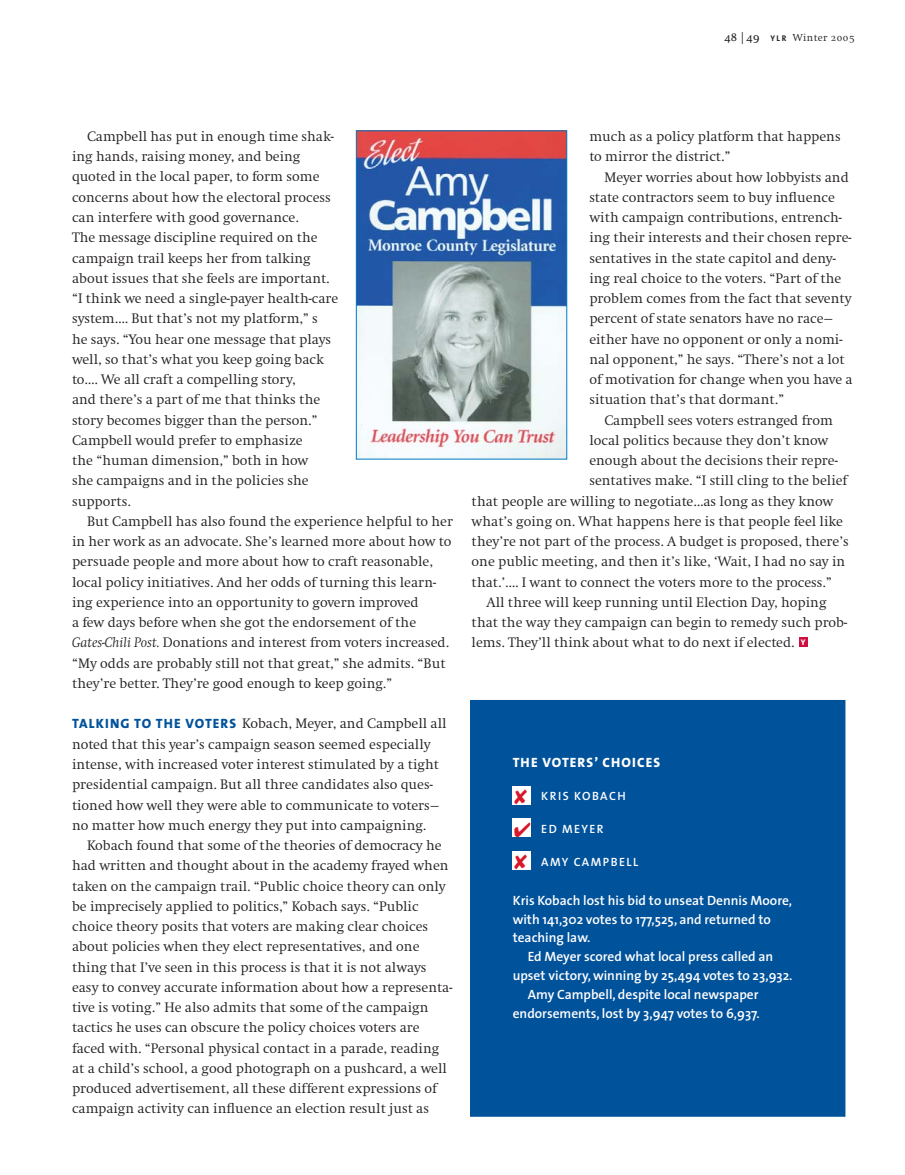
<style>
.page{position:relative;width:905px;height:1175px;background:#fff}
.page>*{position:absolute;margin:0;border:0;box-sizing:border-box;transform-origin:0 0}
.t1{font:20.4px/32.2px "Zapf Dingbats";color:#d71829}
.t2{font:14.25px/20.2px "Swiftrmlaw";color:#231f20}
.t3{font:600 13.5px/18.8px "The Sans";color:#fff}
.t4{font:800 13.5px "The Sans";letter-spacing:.085em;color:#fff}
.t5{font:600 12px "The Sans";letter-spacing:.12em;color:#fff}
.t6{font:10.5px "Swiftrmlaw";letter-spacing:.04em;color:#231f20}
.t7{font:8.1px "The Sans Extra Bold Caps";color:#fff}
.s1{font-family:"Swift SC";font-size:12px}
.s2{font-family:"Swift";font-weight:300;font-size:12px}
.s3{font-family:"The Sans";font-weight:700;font-size:8.25px}
.s4{font-family:"Swifitlaw"}
.s5{font-family:"The Sans Extra Bold Caps";font-size:13.5px;color:#00529b}
</style>
<div class="page">
<img style="left:358px;top:133px;width:207px;height:324px">
<div style="left:356px;top:131px;width:211px;height:328px;border:1px solid #007dc5"></div>
<div style="left:470px;top:700px;width:374px;height:416px;background:#00529b"></div>
<div style="left:470px;top:700px;width:375px;height:416px;border:1px solid #00529b"></div>
<div style="left:512px;top:786px;width:18px;height:19px;background:#fff"></div>
<div style="left:512px;top:817px;width:18px;height:19px;background:#fff"></div>
<div style="left:512px;top:850px;width:18px;height:19px;background:#fff"></div>
<div style="left:798px;top:637px;width:9px;height:9px;background:#ce1041"></div>
<p class="t6" style="left:724px;top:34px;width:131px"><span class="s1">48</span> <span class="s2">|</span><span class="s1">49</span> <span class="s3">YLR</span> Winter 2005</p>
<p class="t2" style="left:72px;top:127px;width:268px;text-indent:15px">Campbell has put in enough time shak&shy;ing hands, raising money, and being quoted in the local paper, to form some concerns about how the electoral process can interfere with good governance.<br>The message discipline required on the campaign trail keeps her from talking about issues that she feels are important. “I think we need a single-payer health-care system.... But that’s not my platform,” s<br>he says. “You hear one message that plays well, so that’s what you keep going back to.... We all craft a compelling story,<br>and there’s a part of me that thinks the story becomes bigger than the person.” Campbell would prefer to emphasize<br>the “human dimension,” both in how<br>she campaigns and in the policies she supports.</p>
<p class="t2" style="left:72px;top:512px;width:382px;text-indent:15px">But Campbell has also found the experience helpful to her in her work as an advocate. She’s learned more about how to persuade people and more about how to craft reasonable, local policy initiatives. And her odds of turning this learn&shy;ing experience into an opportunity to govern improved<br>a few days before when she got the endorsement of the <span class="s4">Gates-Chili Post.</span> Donations and interest from voters increased. “My odds are probably still not that great,” she admits. “But they’re better. They’re good enough to keep going.”</p>
<p class="t2" style="left:72px;top:715px;width:376px"><span class="s5">TALKING TO THE VOTERS</span> Kobach, Meyer, and Campbell all noted that this year’s campaign season seemed especially intense, with increased voter interest stimulated by a tight presidential campaign. But all three candidates also ques&shy;tioned how well they were able to communicate to voters— no matter how much energy they put into campaigning.</p>
<p class="t2" style="left:72px;top:836px;width:382px;text-indent:15px">Kobach found that some of the theories of democracy he had written and thought about in the academy frayed when taken on the campaign trail. “Public choice theory can only be imprecisely applied to politics,” Kobach says. “Public choice theory posits that voters are making clear choices about policies when they elect representatives, and one thing that I’ve seen in this process is that it is not always easy to convey accurate information about how a representa&shy;tive is voting.” He also admits that some of the campaign tactics he uses can obscure the policy choices voters are faced with. “Personal physical contact in a parade, reading at a child’s school, a good photograph on a pushcard, a well produced advertisement, all these different expressions of campaign activity can influence an election result just as</p>
<p class="t2" style="left:589px;top:127px;width:253px">much as a policy platform that happens to mirror the district.”</p>
<p class="t2" style="left:589px;top:168px;width:265px;text-indent:15px">Meyer worries about how lobbyists and state contractors seem to buy influence with campaign contributions, entrench&shy;ing their interests and their chosen repre&shy;sentatives in the state capitol and deny&shy;ing real choice to the voters. “Part of the problem comes from the fact that seventy percent of state senators have no race— either have no opponent or only a nomi&shy;nal opponent,” he says. “There’s not a lot of motivation for change when you have a situation that’s that dormant.”</p>
<p class="t2" style="left:604px;top:411px;width:230px">Campbell sees voters estranged from</p>
<p class="t2" style="left:589px;top:431px;width:240px">local politics because they don’t know</p>
<p class="t2" style="left:589px;top:451px;width:250px">enough about the decisions their repre-</p>
<p class="t2" style="left:589px;top:472px;width:259px">sentatives make. “I still cling to the belief</p>
<p class="t2" style="left:471px;top:492px;width:363px">that people are willing to negotiate...as long as they know</p>
<p class="t2" style="left:471px;top:512px;width:373px">what’s going on. What happens here is that people feel like</p>
<p class="t2" style="left:471px;top:532px;width:378px">they’re not part of the process. A budget is proposed, there’s</p>
<p class="t2" style="left:471px;top:553px;width:375px">one public meeting, and then it’s like, ‘Wait, I had no say in</p>
<p class="t2" style="left:471px;top:573px;width:362px">that.’.... I want to connect the voters more to the process.”</p>
<p class="t2" style="left:486px;top:593px;width:341px">All three will keep running until Election Day, hoping</p>
<p class="t2" style="left:471px;top:613px;width:377px">that the way they campaign can begin to remedy such prob-</p>
<p class="t2" style="left:471px;top:634px;width:324px">lems. They’ll think about what to do next if elected.</p>
<p class="t7" style="left:800px;top:637px;width:6px">Y</p>
<p class="t4" style="left:512px;top:757px;width:149px">THE VOTERS’ CHOICES</p>
<p class="t5" style="left:541px;top:791px;width:86px">KRIS KOBACH</p>
<p class="t5" style="left:541px;top:824px;width:64px">ED MEYER</p>
<p class="t5" style="left:541px;top:857px;width:99px">AMY CAMPBELL</p>
<p class="t3" style="left:512px;top:892px;width:281px">Kris Kobach lost his bid to unseat Dennis Moore, with 141,302 votes to 177,525, and returned to teaching law.</p>
<p class="t3" style="left:527px;top:948px;width:247px">Ed Meyer scored what local press called an</p>
<p class="t3" style="left:512px;top:967px;width:281px">upset victory, winning by 25,494 votes to 23,932.</p>
<p class="t3" style="left:527px;top:986px;width:232px">Amy Campbell, despite local newspaper</p>
<p class="t3" style="left:512px;top:1004px;width:249px">endorsements, lost by 3,947 votes to 6,937.</p>
<h1 class="t1" style="left:514px;top:781px;width:19px">✘ ✔ ✘</h1>
</div>
